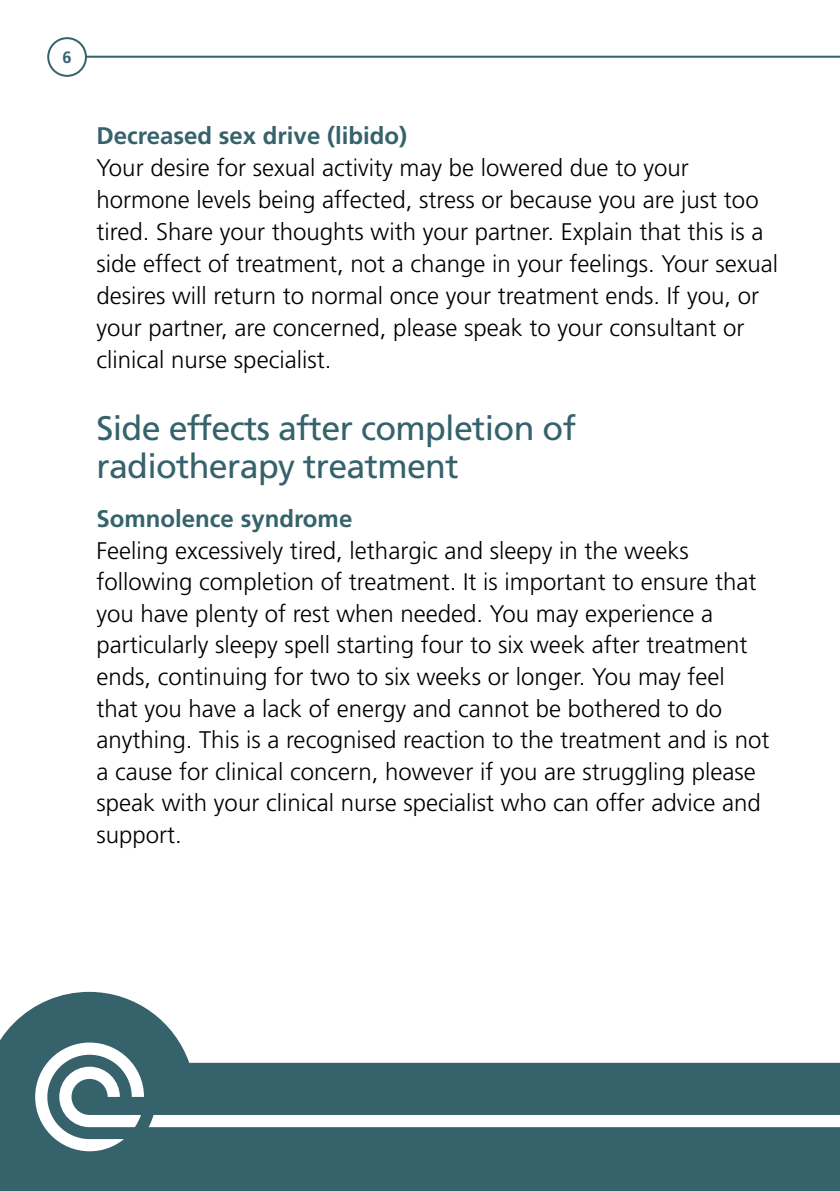
<style>
.page{position:relative;width:840px;height:1191px;background:#fff}
.page>*{position:absolute;margin:0;border:0;box-sizing:border-box;transform-origin:0 0}
.t1{font:34px/38px "Frutiger";letter-spacing:-.02em;color:#35626b}
.t2{font:300 24px/31.6px "Frutiger";color:#000}
.t3{font:700 24px "Frutiger";color:#35626b}
.t4{font:700 16.4px "Frutiger";color:#35626b}
</style>
<div class="page">
<svg style="left:0;top:992px;width:839px;height:199px;fill:#35626b"></svg>
<hr style="left:67px;top:56px;width:772px;height:2px;background:#35626b">
<div style="left:48px;top:38px;width:38px;height:38px;background:#fff;border-radius:50%"></div>
<div style="left:47px;top:37px;width:40px;height:40px;border:2px solid #35626b;border-radius:50%"></div>
<svg style="left:35px;top:1042px;width:804px;height:109px"></svg>
<p class="t4" style="left:62px;top:48px;width:11px">6</p>
<p class="t3" style="left:96px;top:121px;width:312px">Decreased sex drive (libido)</p>
<p class="t2" style="left:96px;top:151px;width:683px">Your desire for sexual activity may be lowered due to your hormone levels being affected, stress or because you are just too tired. Share your thoughts with your partner. Explain that this is a side effect of treatment, not a change in your feelings. Your sexual desires will return to normal once your treatment ends. If you, or your partner, are concerned, please speak to your consultant or clinical nurse specialist.</p>
<h1 class="t1" style="left:96px;top:409px;width:480px">Side effects after completion of radiotherapy treatment</h1>
<p class="t3" style="left:96px;top:504px;width:257px">Somnolence syndrome</p>
<p class="t2" style="left:96px;top:534px;width:674px">Feeling excessively tired, lethargic and sleepy in the weeks following completion of treatment. It is important to ensure that you have plenty of rest when needed. You may experience a particularly sleepy spell starting four to six week after treatment ends, continuing for two to six weeks or longer. You may feel that you have a lack of energy and cannot be bothered to do anything. This is a recognised reaction to the treatment and is not a cause for clinical concern, however if you are struggling please speak with your clinical nurse specialist who can offer advice and support.</p>
</div>
